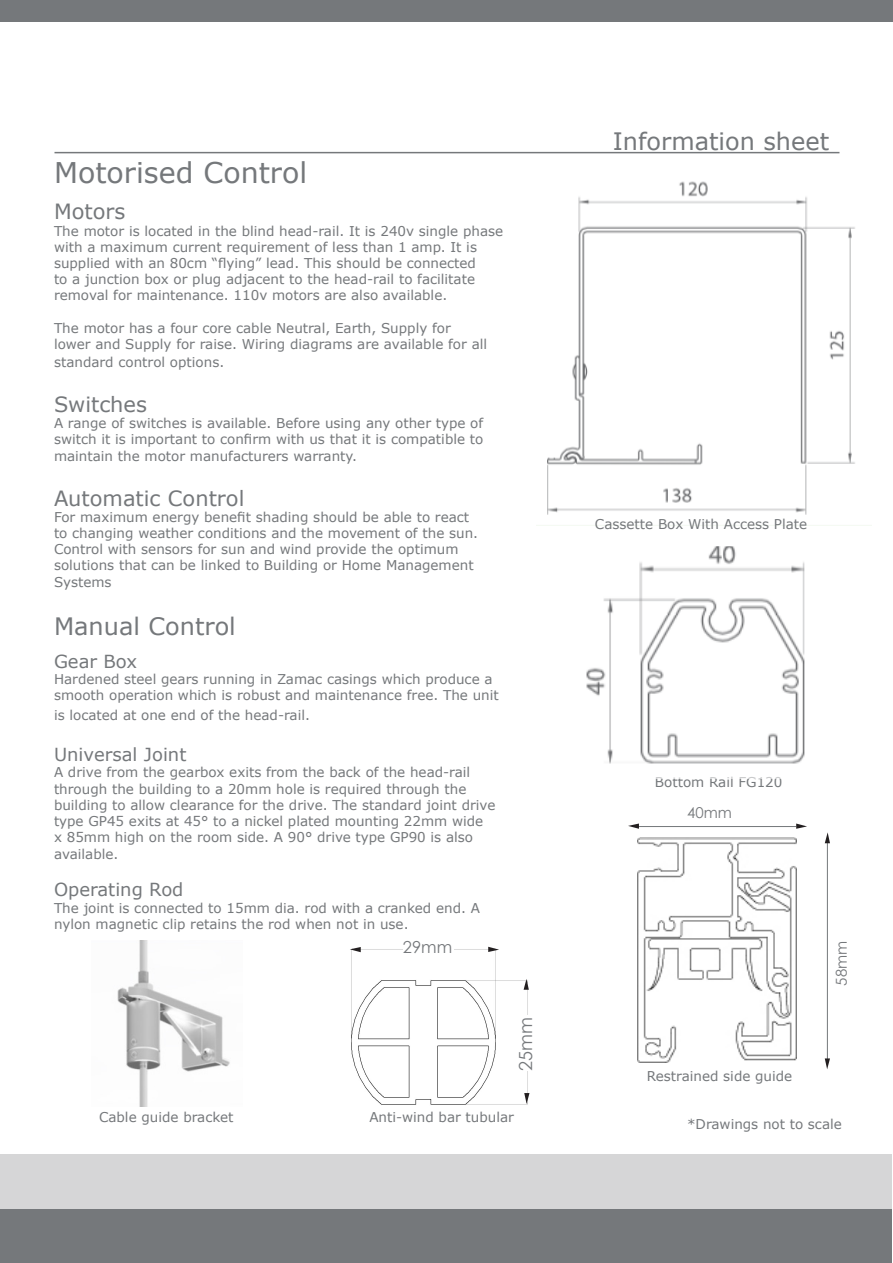
<style>
.page{position:relative;width:893px;height:1263px;background:#fff}
.page>*{position:absolute;margin:0;border:0;box-sizing:border-box;transform-origin:0 0}
.t1{font:28.5px "Verdana";color:#75787b}
.t2{font:24px "Verdana";color:#75787b}
.t3{font:21px "Verdana";color:#75787b}
.t4{font:18px "Verdana";color:#75787b}
.t5{font:18px "Century Gothic";color:#75787b}
.t6{font:16.5px "Century Gothic";color:#75787b}
.t7{font:15px "Century Gothic";color:#75787b}
.t8{font:13.5px/16.2px "Verdana";color:#75787b}
</style>
<div class="page">
<hr style="left:55px;top:152px;width:784px;height:1px;background:#75787b">
<div style="left:1px;top:1px;width:892px;height:21px;background:#75787b"></div>
<div style="left:0;top:1208px;width:892px;height:54px;background:#75787b"></div>
<div style="left:0;top:1154px;width:892px;height:54px;background:#d6d6d7"></div>
<img style="left:351px;top:946px;width:179px;height:159px">
<img style="left:547px;top:181px;width:308px;height:334px">
<img style="left:586px;top:546px;width:219px;height:218px">
<div style="left:403px;top:940px;width:50px;height:18px;background:#fff"></div>
<svg style="left:397px;top:946px;width:57px;height:11px"></svg>
<svg style="left:515px;top:1015px;width:15px;height:62px"></svg>
<img style="left:117px;top:940px;width:113px;height:166px">
<img style="left:638px;top:837px;width:158px;height:225px">
<hr style="left:638px;top:826px;width:158px;height:1px;background:#75787b">
<hr style="left:827px;top:840px;width:1px;height:220px;background:#75787b">
<svg style="left:796px;top:823px;width:11px;height:6px"></svg>
<svg style="left:825px;top:832px;width:5px;height:11px"></svg>
<svg style="left:488px;top:947px;width:11px;height:5px"></svg>
<svg style="left:524px;top:979px;width:5px;height:11px"></svg>
<svg style="left:825px;top:1058px;width:5px;height:11px"></svg>
<svg style="left:350px;top:947px;width:11px;height:5px"></svg>
<svg style="left:524px;top:1093px;width:5px;height:11px"></svg>
<svg style="left:628px;top:823px;width:11px;height:6px"></svg>
<p class="t1" style="left:54px;top:153px;width:255px">Motorised Control</p>
<p class="t3" style="left:54px;top:197px;width:73px">Motors</p>
<p class="t8" style="left:54px;top:222px;width:451px">The motor is located in the blind head-rail. It is 240v single phase with a maximum current requirement of less than 1 amp. It is supplied with an 80cm “flying” lead. This should be connected<br>to a junction box or plug adjacent to the head-rail to facilitate removal for maintenance. 110v motors are also available.</p>
<p class="t8" style="left:54px;top:320px;width:435px">The motor has a four core cable Neutral, Earth, Supply for lower and Supply for raise. Wiring diagrams are available for all</p>
<p class="t8" style="left:54px;top:354px;width:172px">standard control options.</p>
<p class="t3" style="left:54px;top:390px;width:95px">Switches</p>
<p class="t8" style="left:54px;top:415px;width:431px;text-align:justify">A range of switches is available. Before using any other type of switch it is important to confirm with us that it is compatible to maintain the motor manufacturers warranty.</p>
<p class="t3" style="left:54px;top:484px;width:192px">Automatic Control</p>
<p class="t8" style="left:54px;top:509px;width:426px">For maximum energy benefit shading should be able to react to changing weather conditions and the movement of the sun.<br>Control with sensors for sun and wind provide the optimum solutions that can be linked to Building or Home Management Systems</p>
<p class="t2" style="left:54px;top:610px;width:183px">Manual Control</p>
<p class="t4" style="left:54px;top:649px;width:85px">Gear Box</p>
<p class="t8" style="left:54px;top:671px;width:446px">Hardened steel gears running in Zamac casings which produce a smooth operation which is robust and maintenance free. The unit</p>
<p class="t8" style="left:54px;top:707px;width:258px">is located at one end of the head-rail.</p>
<p class="t4" style="left:54px;top:742px;width:134px">Universal Joint</p>
<p class="t8" style="left:54px;top:764px;width:443px">A drive from the gearbox exits from the back of the head-rail through the building to a 20mm hole is required through the building to allow clearance for the drive. The standard joint drive type GP45 exits at 45° to a nickel plated mounting 22mm wide<br>x 85mm high on the room side. A 90° drive type GP90 is also available.</p>
<p class="t4" style="left:54px;top:877px;width:131px">Operating Rod</p>
<p class="t8" style="left:54px;top:899px;width:428px">The joint is connected to 15mm dia. rod with a cranked end. A nylon magnetic clip retains the rod when not in use.</p>
<p class="t8" style="left:99px;top:1109px;width:136px">Cable guide bracket</p>
<p class="t6" style="left:403px;top:937px;width:51px">29mm</p>
<p class="t5" style="left:515px;top:1070px;width:55px;rotate:-90deg">25mm</p>
<p class="t8" style="left:369px;top:1109px;width:146px">Anti-wind bar tubular</p>
<h2 class="t2" style="left:613px;top:125px;width:218px">Information sheet</h2>
<p class="t8" style="left:595px;top:515px;width:214px">Cassette Box With Access Plate</p>
<p class="t8" style="left:655px;top:774px;width:129px">Bottom Rail FG120</p>
<p class="t7" style="left:687px;top:803px;width:46px">40mm</p>
<p class="t7" style="left:832px;top:986px;width:46px;rotate:-90deg">58mm</p>
<p class="t8" style="left:647px;top:1068px;width:147px">Restrained side guide</p>
<p class="t8" style="left:687px;top:1116px;width:156px">*Drawings not to scale</p>
</div>
